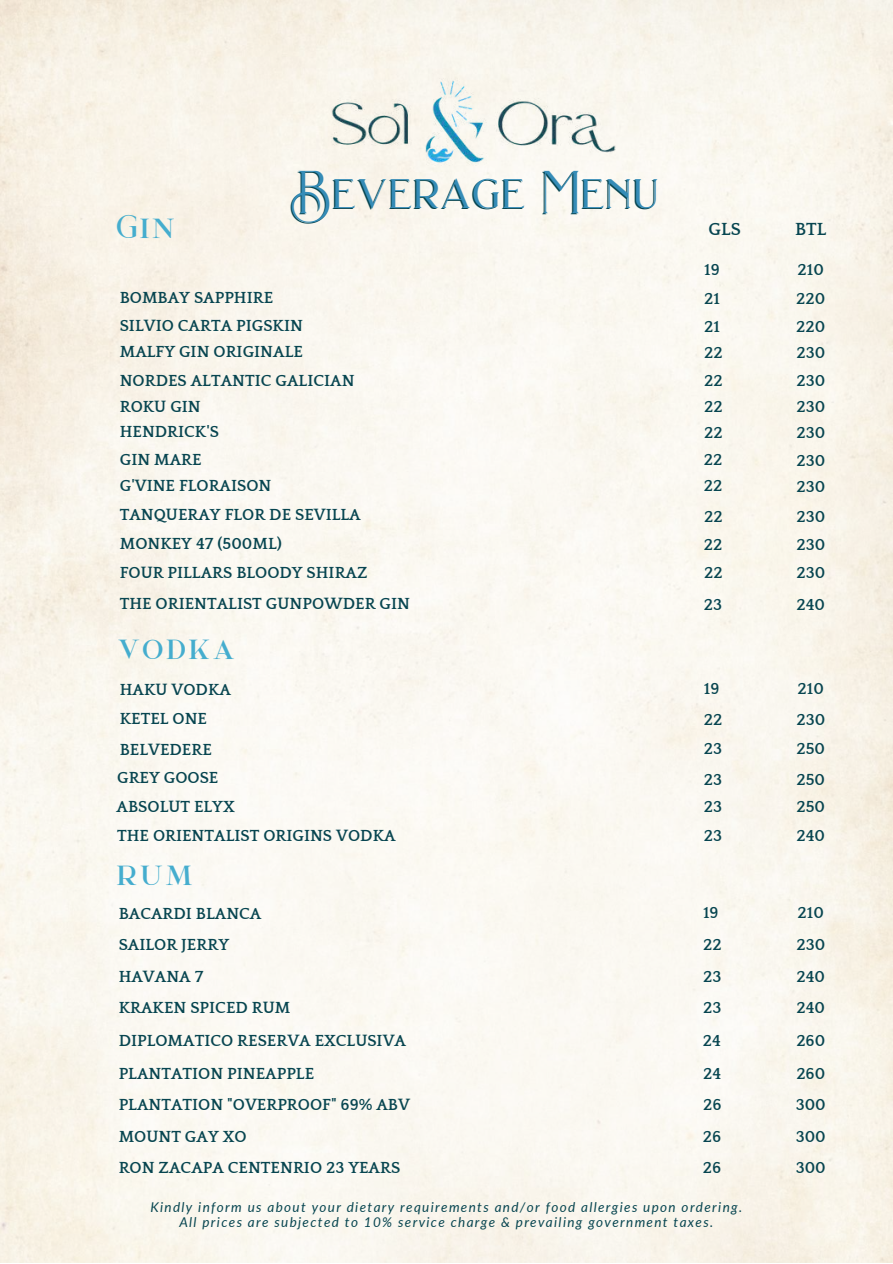
<style>
.page{position:relative;width:893px;height:1264px;background:#fff}
.page>*{position:absolute;margin:0;border:0;box-sizing:border-box;transform-origin:0 0}
.t1{font:41.25px "Brilon 1.1";letter-spacing:.03em;color:#074550}
.t2{font:33px "Garcedo";letter-spacing:.1em;color:#45adce}
.t3{font:700 18px "Quattrocento";color:#074550}
.t4{font:700 16.5px "Quattrocento";color:#074550}
.t5{font:italic 13.5px/14.5px "Lato";letter-spacing:.1em;color:#074550;text-align:center}
</style>
<div class="page">
<img style="left:329px;top:75px;width:289px;height:94px">
<h1 class="t1" style="left:289px;top:161px;width:370px">Beverage Menu</h1>
<h2 class="t2" style="left:117px;top:213px;width:59px">GIN</h2>
<p class="t3" style="left:708px;top:220px;width:34px">GLS</p>
<p class="t3" style="left:795px;top:220px;width:33px">BTL</p>
<p class="t4" style="left:704px;top:261px;width:17px">19</p>
<p class="t4" style="left:797px;top:261px;width:28px">210</p>
<p class="t4" style="left:120px;top:289px;width:155px">BOMBAY SAPPHIRE</p>
<p class="t4" style="left:704px;top:290px;width:17px">21</p>
<p class="t4" style="left:796px;top:290px;width:31px">220</p>
<p class="t4" style="left:120px;top:317px;width:185px">SILVIO CARTA PIGSKIN</p>
<p class="t4" style="left:704px;top:318px;width:17px">21</p>
<p class="t4" style="left:796px;top:318px;width:31px">220</p>
<p class="t4" style="left:120px;top:343px;width:185px">MALFY GIN ORIGINALE</p>
<p class="t4" style="left:704px;top:344px;width:20px">22</p>
<p class="t4" style="left:796px;top:344px;width:30px">230</p>
<p class="t4" style="left:120px;top:371px;width:236px">NORDES ALTANTIC GALICIAN</p>
<p class="t4" style="left:704px;top:372px;width:20px">22</p>
<p class="t4" style="left:796px;top:372px;width:30px">230</p>
<p class="t4" style="left:120px;top:397px;width:83px">ROKU GIN</p>
<p class="t4" style="left:704px;top:398px;width:20px">22</p>
<p class="t4" style="left:796px;top:398px;width:30px">230</p>
<p class="t4" style="left:120px;top:423px;width:101px">HENDRICK'S</p>
<p class="t4" style="left:704px;top:424px;width:20px">22</p>
<p class="t4" style="left:796px;top:424px;width:30px">230</p>
<p class="t4" style="left:120px;top:451px;width:83px">GIN MARE</p>
<p class="t4" style="left:703px;top:451px;width:20px">22</p>
<p class="t4" style="left:796px;top:451px;width:30px">230</p>
<p class="t4" style="left:120px;top:477px;width:153px">G'VINE FLORAISON</p>
<p class="t4" style="left:703px;top:477px;width:20px">22</p>
<p class="t4" style="left:796px;top:477px;width:30px">230</p>
<p class="t4" style="left:120px;top:505px;width:242px">TANQUERAY FLOR DE SEVILLA</p>
<p class="t4" style="left:704px;top:507px;width:20px">22</p>
<p class="t4" style="left:796px;top:507px;width:30px">230</p>
<p class="t4" style="left:120px;top:535px;width:164px">MONKEY 47 (500ML)</p>
<p class="t4" style="left:703px;top:536px;width:20px">22</p>
<p class="t4" style="left:796px;top:536px;width:30px">230</p>
<p class="t4" style="left:120px;top:564px;width:249px">FOUR PILLARS BLOODY SHIRAZ</p>
<p class="t4" style="left:704px;top:564px;width:20px">22</p>
<p class="t4" style="left:796px;top:564px;width:30px">230</p>
<p class="t4" style="left:120px;top:595px;width:292px">THE ORIENTALIST GUNPOWDER GIN</p>
<p class="t4" style="left:703px;top:595px;width:20px">23</p>
<p class="t4" style="left:796px;top:595px;width:30px">240</p>
<h2 class="t2" style="left:118px;top:634px;width:118px">VODKA</h2>
<p class="t4" style="left:120px;top:680px;width:113px">HAKU VODKA</p>
<p class="t4" style="left:703px;top:680px;width:17px">19</p>
<p class="t4" style="left:797px;top:680px;width:28px">210</p>
<p class="t4" style="left:120px;top:709px;width:89px">KETEL ONE</p>
<p class="t4" style="left:703px;top:711px;width:20px">22</p>
<p class="t4" style="left:796px;top:711px;width:30px">230</p>
<p class="t4" style="left:120px;top:741px;width:94px">BELVEDERE</p>
<p class="t4" style="left:703px;top:740px;width:20px">23</p>
<p class="t4" style="left:796px;top:740px;width:30px">250</p>
<p class="t4" style="left:117px;top:769px;width:103px">GREY GOOSE</p>
<p class="t4" style="left:703px;top:770px;width:20px">23</p>
<p class="t4" style="left:796px;top:770px;width:30px">250</p>
<p class="t4" style="left:117px;top:797px;width:120px">ABSOLUT ELYX</p>
<p class="t4" style="left:703px;top:797px;width:20px">23</p>
<p class="t4" style="left:796px;top:797px;width:30px">250</p>
<p class="t4" style="left:117px;top:826px;width:280px">THE ORIENTALIST ORIGINS VODKA</p>
<p class="t4" style="left:703px;top:826px;width:20px">23</p>
<p class="t4" style="left:796px;top:826px;width:30px">240</p>
<h2 class="t2" style="left:117px;top:860px;width:77px">RUM</h2>
<p class="t4" style="left:119px;top:904px;width:144px">BACARDI BLANCA</p>
<p class="t4" style="left:703px;top:904px;width:17px">19</p>
<p class="t4" style="left:797px;top:904px;width:28px">210</p>
<p class="t4" style="left:119px;top:936px;width:112px">SAILOR JERRY</p>
<p class="t4" style="left:703px;top:936px;width:20px">22</p>
<p class="t4" style="left:796px;top:936px;width:30px">230</p>
<p class="t4" style="left:119px;top:967px;width:86px">HAVANA 7</p>
<p class="t4" style="left:703px;top:967px;width:20px">23</p>
<p class="t4" style="left:796px;top:967px;width:30px">240</p>
<p class="t4" style="left:119px;top:998px;width:173px">KRAKEN SPICED RUM</p>
<p class="t4" style="left:703px;top:998px;width:20px">23</p>
<p class="t4" style="left:796px;top:998px;width:30px">240</p>
<p class="t4" style="left:119px;top:1031px;width:289px">DIPLOMATICO RESERVA EXCLUSIVA</p>
<p class="t4" style="left:702px;top:1031px;width:20px">24</p>
<p class="t4" style="left:796px;top:1031px;width:30px">260</p>
<p class="t4" style="left:119px;top:1064px;width:197px">PLANTATION PINEAPPLE</p>
<p class="t4" style="left:703px;top:1064px;width:20px">24</p>
<p class="t4" style="left:796px;top:1064px;width:30px">260</p>
<p class="t4" style="left:119px;top:1096px;width:293px">PLANTATION "OVERPROOF" 69% ABV</p>
<p class="t4" style="left:703px;top:1096px;width:20px">26</p>
<p class="t4" style="left:795px;top:1096px;width:32px">300</p>
<p class="t4" style="left:119px;top:1127px;width:129px">MOUNT GAY XO</p>
<p class="t4" style="left:702px;top:1127px;width:20px">26</p>
<p class="t4" style="left:795px;top:1127px;width:32px">300</p>
<p class="t4" style="left:119px;top:1159px;width:283px">RON ZACAPA CENTENRIO 23 YEARS</p>
<p class="t4" style="left:702px;top:1159px;width:20px">26</p>
<p class="t4" style="left:795px;top:1159px;width:32px">300</p>
<p class="t5" style="left:150px;top:1199px;width:593px">Kindly inform us about your dietary requirements and/or food allergies upon ordering.<br>All prices are subjected to 10% service charge &amp; prevailing government taxes.</p>
</div>
